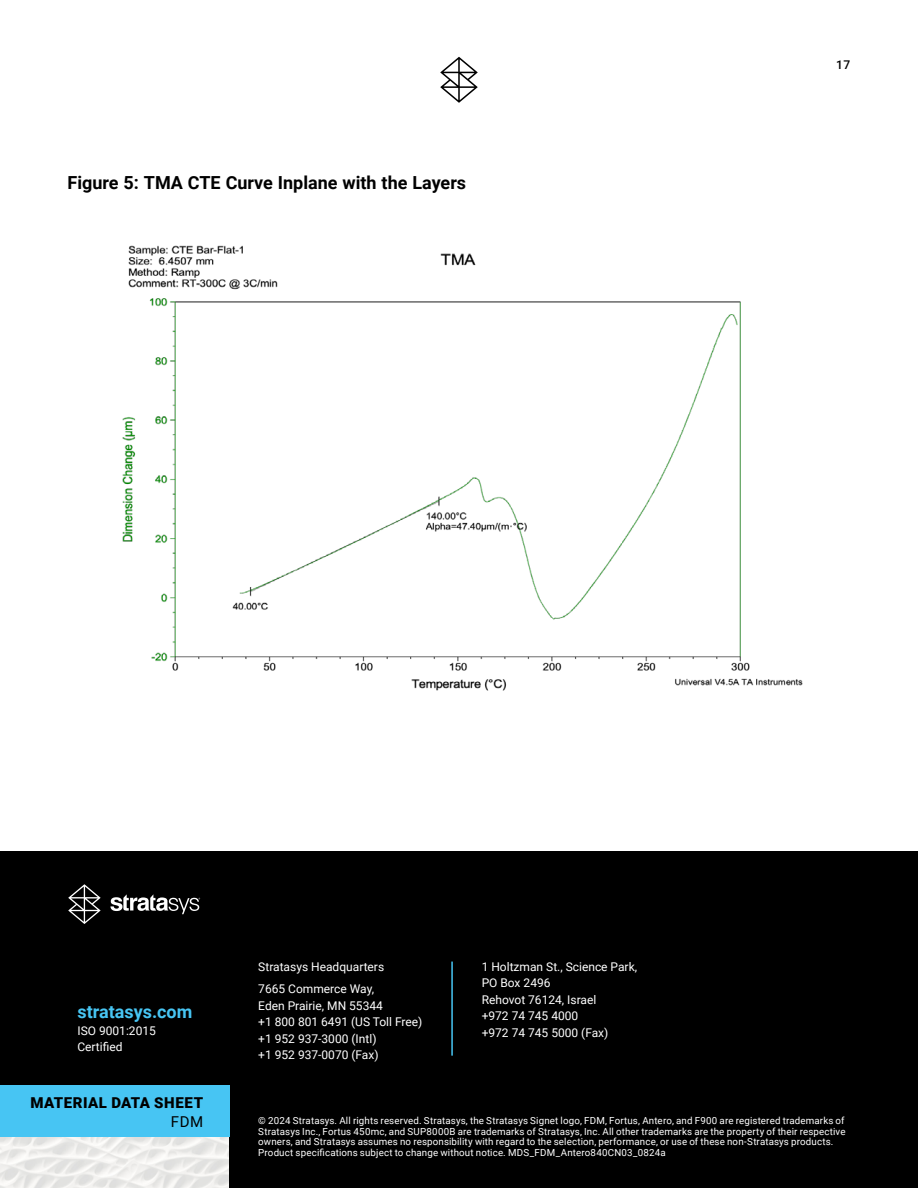
<style>
.page{position:relative;width:918px;height:1188px;background:#fff}
.page>*{position:absolute;margin:0;border:0;box-sizing:border-box;transform-origin:0 0}
.t1{font:700 18px "Roboto";color:#000}
.t2{font:700 18px "Roboto";color:#47c5f3}
.t3{font:900 15px "Roboto";letter-spacing:.04em;color:#000}
.t4{font:15px "Roboto";color:#000}
.t5{font:12px/16.5px "Roboto";color:#fff}
.t6{font:500 12px "Roboto";color:#000}
.t7{font:9.75px/10.5px "Roboto";letter-spacing:.015em;color:#fff}
</style>
<div class="page">
<svg style="left:440px;top:57px;width:38px;height:46px"></svg>
<img style="left:0;top:1086px;width:230px;height:102px">
<div style="left:230px;top:851px;width:688px;height:337px;background:#000"></div>
<div style="left:0;top:851px;width:230px;height:235px;background:#000"></div>
<hr style="left:451px;top:962px;width:2px;height:94px;background:#47c5f3">
<div style="left:0;top:1086px;width:229px;height:51px;background:#47c5f3"></div>
<svg style="left:110px;top:894px;width:90px;height:20px"></svg>
<svg style="left:68px;top:884px;width:33px;height:40px"></svg>
<img style="left:122px;top:245px;width:681px;height:446px">
<div style="left:529px;top:219px;width:297px;height:73px;background:#fff"></div>
<h1 class="t1" style="left:68px;top:170px;width:400px">Figure 5: TMA CTE Curve Inplane with the Layers</h1>
<p class="t6" style="left:836px;top:56px;width:16px">17</p>
<h1 class="t2" style="left:77px;top:999px;width:116px">stratasys.com</h1>
<p class="t5" style="left:77px;top:1022px;width:80px">ISO 9001:2015<br>Certified</p>
<p class="t5" style="left:258px;top:955px;width:127px;line-height:22.5px">Stratasys Headquarters<br>7665 Commerce Way,</p>
<p class="t5" style="left:258px;top:997px;width:166px">Eden Prairie, MN 55344<br>+1 800 801 6491 (US Toll Free) +1 952 937-3000 (Intl)<br>+1 952 937-0070 (Fax)</p>
<p class="t5" style="left:482px;top:958px;width:157px">1 Holtzman St., Science Park,<br>PO Box 2496<br>Rehovot 76124, Israel<br>+972 74 745 4000<br>+972 74 745 5000 (Fax)</p>
<h2 class="t3" style="left:30px;top:1093px;width:174px">MATERIAL DATA SHEET</h2>
<h2 class="t4" style="left:171px;top:1111px;width:34px">FDM</h2>
<p class="t7" style="left:258px;top:1115px;width:589px">© 2024 Stratasys. All rights reserved. Stratasys, the Stratasys Signet logo, FDM, Fortus, Antero, and F900 are registered trademarks of Stratasys Inc., Fortus 450mc, and SUP8000B are trademarks of Stratasys, Inc. All other trademarks are the property of their respective owners, and Stratasys assumes no responsibility with regard to the selection, performance, or use of these non-Stratasys products.<br>Product specifications subject to change without notice. MDS_FDM_Antero840CN03_0824a</p>
</div>
